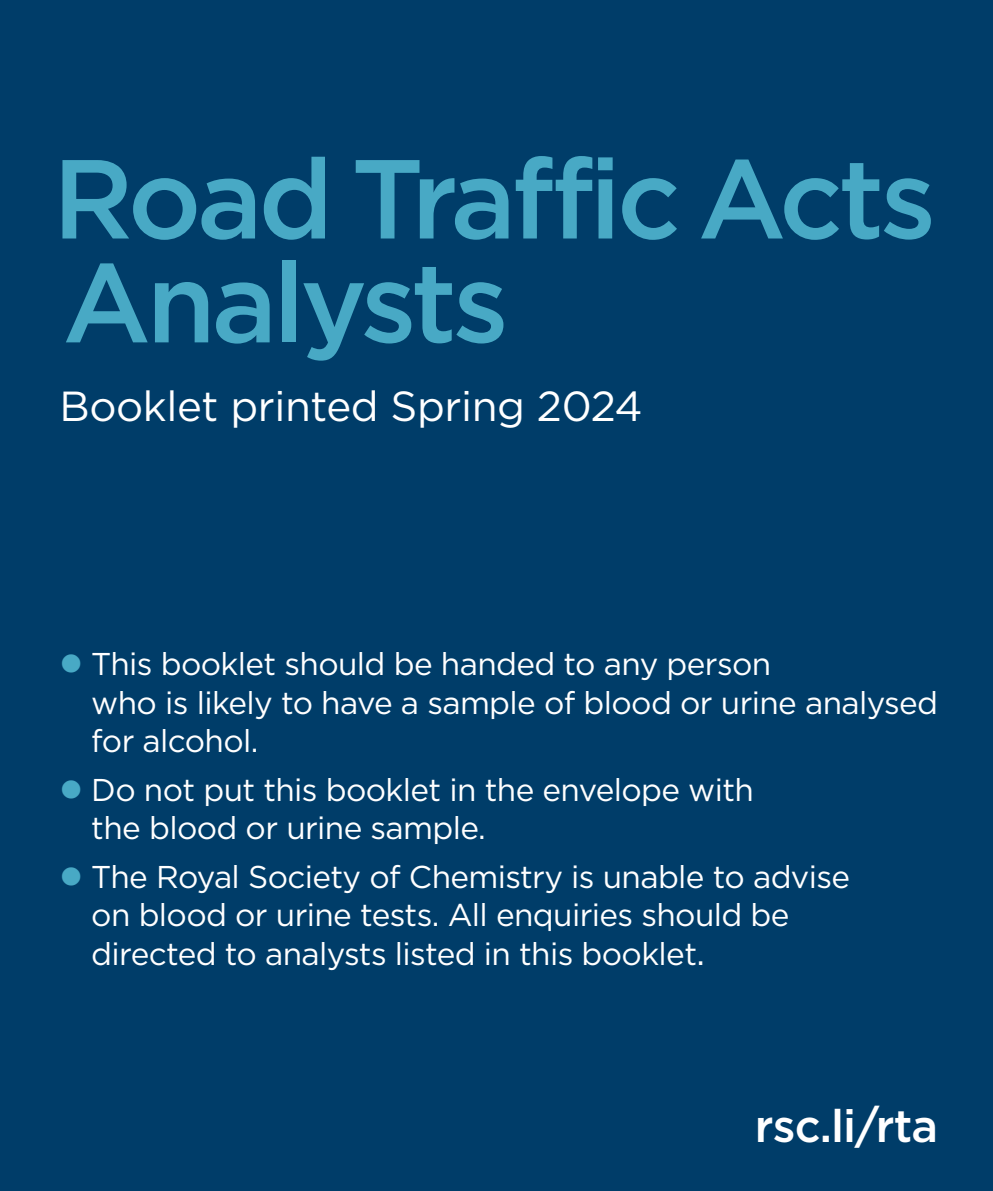
<style>
.page{position:relative;width:993px;height:1191px;background:#fff}
.page>*{position:absolute;margin:0;border:0;box-sizing:border-box;transform-origin:0 0}
.Front_cover_-_Title_text_-_WHITE{font:500 112px "Gotham";letter-spacing:-.04em;color:#48a9c5}
.t1{font:500 45.5px "Gotham";letter-spacing:-.02em;color:#fff}
.Front_cover_-_Title_text_-_WHITE-2{font:42px "Gotham";letter-spacing:-.01em;color:#fff}
.Front_cover_-_Title_text_-_WHITE-3{font:31.5px/38.5px "Gotham";letter-spacing:-.02em;color:#fff}
.s1{color:#48a9c5}
.s2{font-size:35px}
</style>
<div class="page">
<div style="left:0;top:0;width:992px;height:1191px;background:#003d69"></div>
<p class="Front_cover_-_Title_text_-_WHITE" style="left:52px;top:126px;width:885px">Road Traffic Acts</p>
<p class="Front_cover_-_Title_text_-_WHITE" style="left:62px;top:229px;width:447px">Analysts</p>
<p class="Front_cover_-_Title_text_-_WHITE-2" style="left:60px;top:379px;width:584px">Booklet printed Spring 2024</p>
<p class="Front_cover_-_Title_text_-_WHITE-3" style="left:91px;top:644px;width:848px;text-indent:-32px"><span class="s1">●</span> This booklet should be handed to any person<br>who is likely to have a sample of blood or urine analysed for alcohol.</p>
<p class="Front_cover_-_Title_text_-_WHITE-3" style="left:91px;top:769px;width:664px;text-indent:-32px"><span class="s1">●</span> Do not put this booklet in the envelope with the blood or urine sample.</p>
<p class="Front_cover_-_Title_text_-_WHITE-3" style="left:91px;top:856px;width:760px;text-indent:-32px"><span class="s1">●</span> The Royal Society of Chemistry is unable to advise on blood or urine tests. All enquiries should be directed to analysts listed in this booklet<span class="s2">.</span></p>
<p class="t1" style="left:754px;top:1096px;width:185px">rsc.li/rta</p>
</div>
